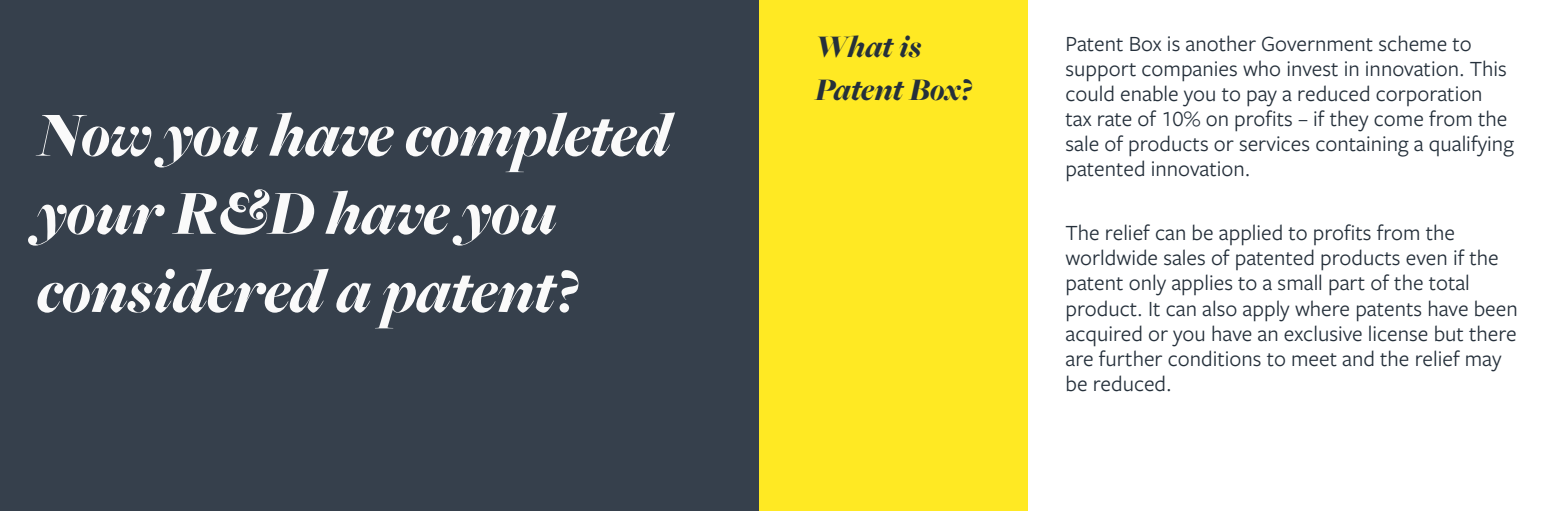
<style>
.page{position:relative;width:1560px;height:511px;background:#fff}
.page>*{position:absolute;margin:0;border:0;box-sizing:border-box;transform-origin:0 0}
.t1{font:italic 900 65px/78px "Freight Big Pro";color:#fafafa}
.t2{font:italic 900 32.5px/42.5px "Freight Big Pro";color:#25303b}
.t3{font:22.5px/25px "Freight Sans Pro";color:#25303b}
</style>
<div class="page">
<div style="left:0;top:0;width:802px;height:510px;background:#36404c"></div>
<div style="left:759px;top:0;width:268px;height:510px;background:#ffe923"></div>
<h1 class="t1" style="left:37px;top:94px;width:635px">Now you have completed your R&amp;D have you considered a patent?</h1>
<h2 class="t2" style="left:815px;top:25px;width:158px">What is<br>Patent Box?</h2>
<p class="t3" style="left:1065px;top:30px;width:450px">Patent Box is another Government scheme to support companies who invest in innovation. This could enable you to pay a reduced corporation tax rate of 10% on profits – if they come from the sale of products or services containing a qualifying patented innovation.</p>
<p class="t3" style="left:1065px;top:219px;width:453px">The relief can be applied to profits from the worldwide sales of patented products even if the patent only applies to a small part of the total product. It can also apply where patents have been acquired or you have an exclusive license but there are further conditions to meet and the relief may be reduced.</p>
</div>
